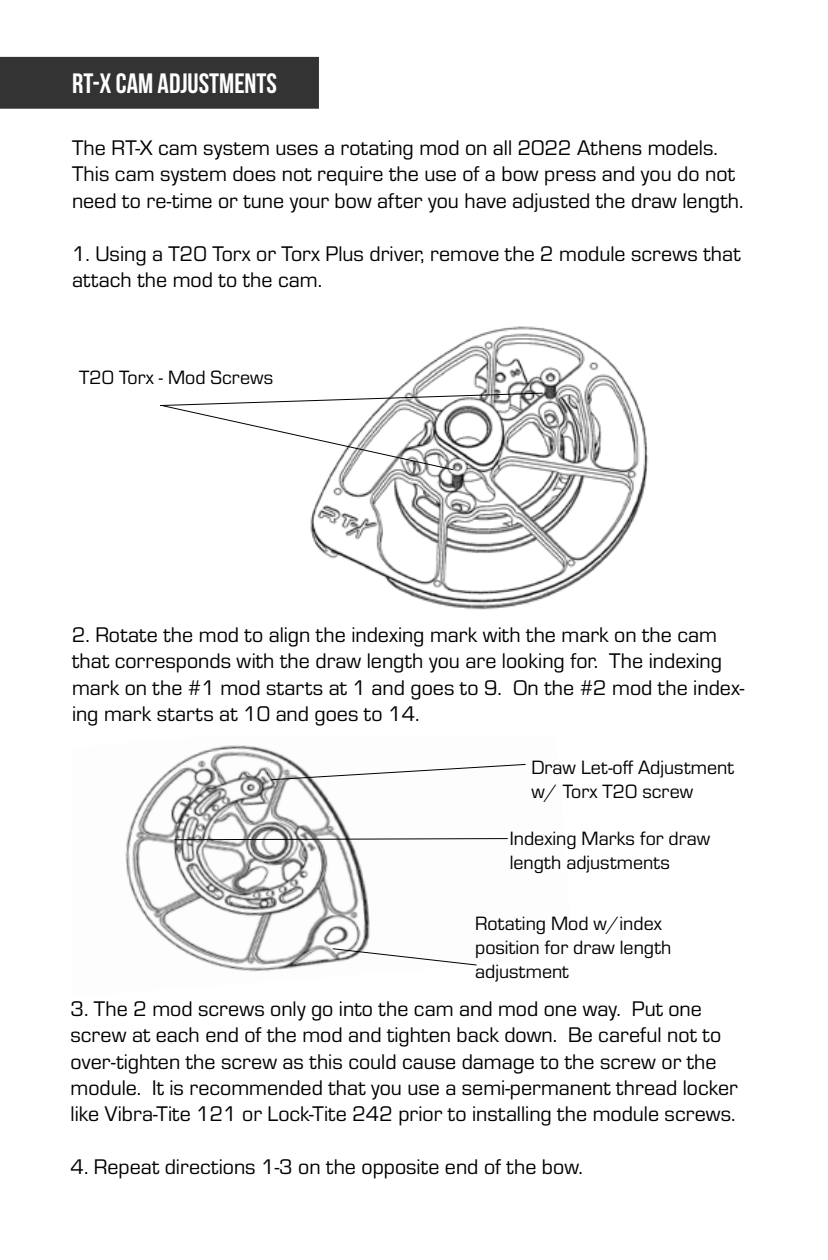
<style>
.page{position:relative;width:828px;height:1260px;background:#fff}
.page>*{position:absolute;margin:0;border:0;box-sizing:border-box;transform-origin:0 0}
.t1{font:28px "Bebas Neue";color:#fff}
.t2{font:22px/26.4px "Eurostile";color:#000}
.t3{font:20px/24px "Eurostile";color:#000}
</style>
<div class="page">
<div style="left:1px;top:58px;width:317px;height:50px;background:#333"></div>
<div style="left:0;top:57px;width:319px;height:52px;border:2px solid #000"></div>
<img style="left:310px;top:326px;width:338px;height:284px">
<img style="left:125px;top:745px;width:245px;height:227px">
<svg style="left:159px;top:392px;width:385px;height:79px"></svg>
<svg style="left:270px;top:763px;width:256px;height:18px"></svg>
<svg style="left:332px;top:948px;width:145px;height:18px"></svg>
<svg style="left:173px;top:838px;width:335px;height:3px"></svg>
<p class="t1" style="left:72px;top:68px;width:206px">RT-X CAM ADJUSTMENTS</p>
<p class="t2" style="left:72px;top:134px;width:673px">The RT-X cam system uses a rotating mod on all 2022 Athens models.<br>This cam system does not require the use of a bow press and you do not need to re-time or tune your bow after you have adjusted the draw length.</p>
<p class="t2" style="left:72px;top:239px;width:670px">1. Using a T20 Torx or Torx Plus driver, remove the 2 module screws that attach the mod to the cam.</p>
<p class="t3" style="left:79px;top:365px;width:196px">T20 Torx - Mod Screws</p>
<p class="t2" style="left:72px;top:620px;width:674px">2. Rotate the mod to align the indexing mark with the mark on the cam that corresponds with the draw length you are looking for. The indexing mark on the #1 mod starts at 1 and goes to 9. On the #2 mod the index&shy;ing mark starts at 10 and goes to 14.</p>
<p class="t3" style="left:531px;top:755px;width:204px">Draw Let-off Adjustment w/ Torx T20 screw</p>
<p class="t3" style="left:510px;top:825px;width:202px">Indexing Marks for draw length adjustments</p>
<p class="t3" style="left:475px;top:910px;width:198px">Rotating Mod w/index position for draw length adjustment</p>
<p class="t2" style="left:71px;top:994px;width:669px">3. The 2 mod screws only go into the cam and mod one way. Put one screw at each end of the mod and tighten back down. Be careful not to over-tighten the screw as this could cause damage to the screw or the module. It is recommended that you use a semi-permanent thread locker like Vibra-Tite 121 or Lock-Tite 242 prior to installing the module screws.</p>
<p class="t2" style="left:71px;top:1153px;width:514px">4. Repeat directions 1-3 on the opposite end of the bow.</p>
</div>
